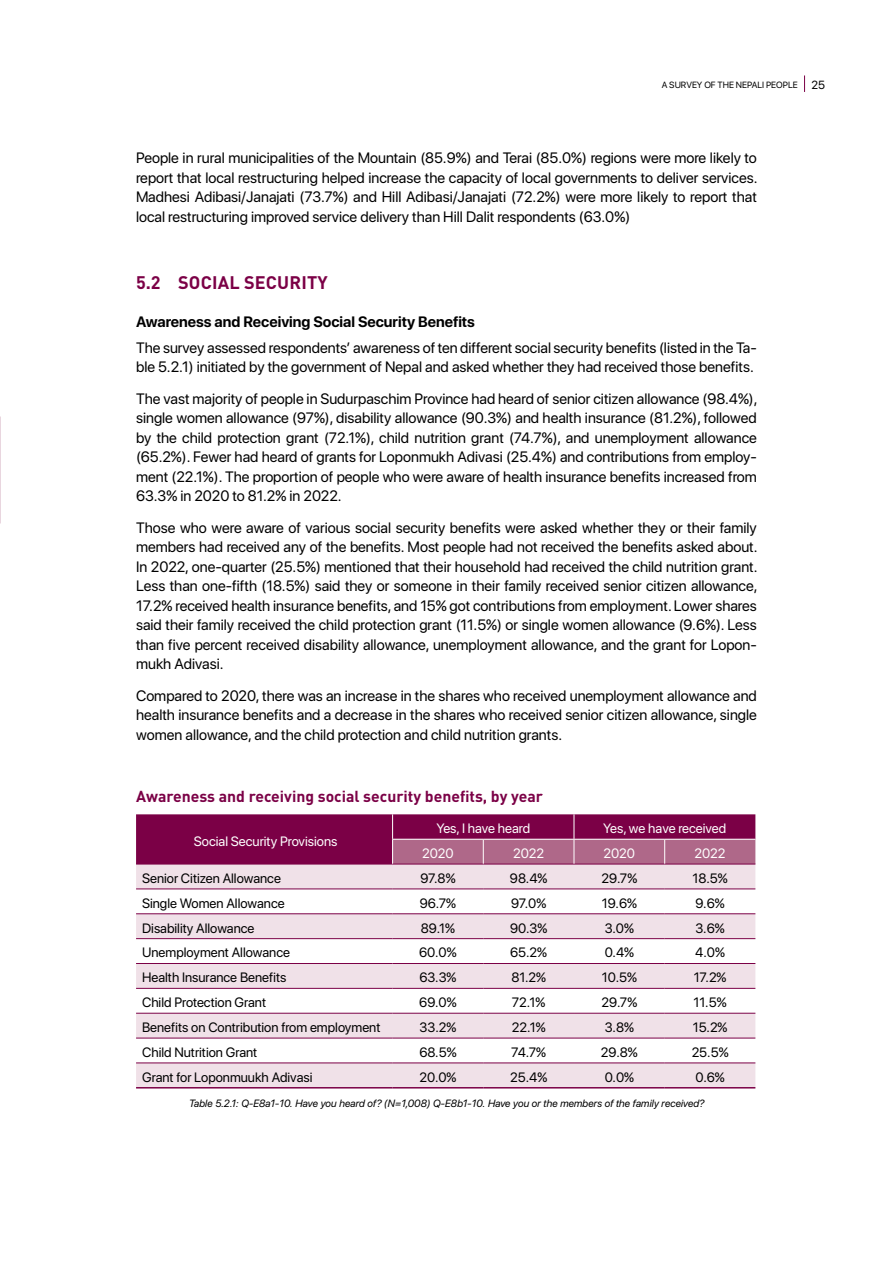
<style>
.page{position:relative;width:893px;height:1263px;background:#fff}
.page>*{position:absolute;margin:0;border:0;box-sizing:border-box;transform-origin:0 0}
.t1{font:700 18px "DIN Pro";letter-spacing:.01em;color:#7b0046}
.t2{font:700 15.75px "DIN Pro";color:#7b0046}
.t3{font:15px/19.5px "SF Pro Display";color:#000;text-align:justify}
.t4{font:700 15px "SF Pro Display";color:#000}
.t5{font:13.5px "SF Pro Display";color:#000}
.t6{font:13.5px "SF Pro Display";color:#fff}
.t7{font:italic 10.5px "SF Pro Display";color:#000}
.t8{font:9px "SF Pro Display";color:#000}
.s1{font-size:11.7px}
</style>
<div class="page">
<svg style="left:804px;top:75px;width:1px;height:17px"></svg>
<div style="left:136px;top:865px;width:619px;height:222px;background:#f0e1e8"></div>
<svg style="left:136px;top:889px;width:619px;height:173px"></svg>
<hr style="left:136px;top:864px;width:257px;height:1px;background:#7b0046">
<hr style="left:393px;top:864px;width:90px;height:1px;background:#7b0046">
<hr style="left:483px;top:864px;width:91px;height:1px;background:#7b0046">
<hr style="left:574px;top:864px;width:91px;height:1px;background:#7b0046">
<hr style="left:665px;top:864px;width:90px;height:1px;background:#7b0046">
<hr style="left:136px;top:888px;width:257px;height:1px;background:#7b0046">
<hr style="left:393px;top:888px;width:90px;height:1px;background:#7b0046">
<hr style="left:483px;top:888px;width:91px;height:1px;background:#7b0046">
<hr style="left:574px;top:888px;width:91px;height:1px;background:#7b0046">
<hr style="left:665px;top:888px;width:90px;height:1px;background:#7b0046">
<hr style="left:136px;top:913px;width:257px;height:1px;background:#7b0046">
<hr style="left:393px;top:913px;width:90px;height:1px;background:#7b0046">
<hr style="left:483px;top:913px;width:91px;height:1px;background:#7b0046">
<hr style="left:574px;top:913px;width:91px;height:1px;background:#7b0046">
<hr style="left:665px;top:913px;width:90px;height:1px;background:#7b0046">
<hr style="left:136px;top:938px;width:257px;height:1px;background:#7b0046">
<hr style="left:393px;top:938px;width:90px;height:1px;background:#7b0046">
<hr style="left:483px;top:938px;width:91px;height:1px;background:#7b0046">
<hr style="left:574px;top:938px;width:91px;height:1px;background:#7b0046">
<hr style="left:665px;top:938px;width:90px;height:1px;background:#7b0046">
<hr style="left:136px;top:963px;width:257px;height:1px;background:#7b0046">
<hr style="left:393px;top:963px;width:90px;height:1px;background:#7b0046">
<hr style="left:483px;top:963px;width:91px;height:1px;background:#7b0046">
<hr style="left:574px;top:963px;width:91px;height:1px;background:#7b0046">
<hr style="left:665px;top:963px;width:90px;height:1px;background:#7b0046">
<hr style="left:136px;top:988px;width:257px;height:1px;background:#7b0046">
<hr style="left:393px;top:988px;width:90px;height:1px;background:#7b0046">
<hr style="left:483px;top:988px;width:91px;height:1px;background:#7b0046">
<hr style="left:574px;top:988px;width:91px;height:1px;background:#7b0046">
<hr style="left:665px;top:988px;width:90px;height:1px;background:#7b0046">
<hr style="left:136px;top:1013px;width:257px;height:1px;background:#7b0046">
<hr style="left:393px;top:1013px;width:90px;height:1px;background:#7b0046">
<hr style="left:483px;top:1013px;width:91px;height:1px;background:#7b0046">
<hr style="left:574px;top:1013px;width:91px;height:1px;background:#7b0046">
<hr style="left:665px;top:1013px;width:90px;height:1px;background:#7b0046">
<hr style="left:136px;top:1038px;width:257px;height:1px;background:#7b0046">
<hr style="left:393px;top:1038px;width:90px;height:1px;background:#7b0046">
<hr style="left:483px;top:1038px;width:91px;height:1px;background:#7b0046">
<hr style="left:574px;top:1038px;width:91px;height:1px;background:#7b0046">
<hr style="left:665px;top:1038px;width:90px;height:1px;background:#7b0046">
<hr style="left:136px;top:1062px;width:257px;height:1px;background:#7b0046">
<hr style="left:393px;top:1062px;width:90px;height:1px;background:#7b0046">
<hr style="left:483px;top:1062px;width:91px;height:1px;background:#7b0046">
<hr style="left:574px;top:1062px;width:91px;height:1px;background:#7b0046">
<hr style="left:665px;top:1062px;width:90px;height:1px;background:#7b0046">
<svg style="left:136px;top:814px;width:619px;height:50px;background:#8c225c"></svg>
<hr style="left:136px;top:1087px;width:257px;height:1px;background:#7b0046">
<hr style="left:393px;top:1087px;width:90px;height:1px;background:#7b0046">
<hr style="left:483px;top:1087px;width:91px;height:1px;background:#7b0046">
<hr style="left:574px;top:1087px;width:91px;height:1px;background:#7b0046">
<hr style="left:665px;top:1087px;width:90px;height:1px;background:#7b0046">
<p class="t8" style="left:662px;top:78px;width:165px">A survey of the nepali people <span class="s1">25</span></p>
<p class="t3" style="left:136px;top:147px;width:623px">People in rural municipalities of the Mountain (85.9%) and Terai (85.0%) regions were more likely to report that local restructuring helped increase the capacity of local governments to deliver services.<br>Madhesi Adibasi/Janajati (73.7%) and Hill Adibasi/Janajati (72.2%) were more likely to report that local restructuring improved service delivery than Hill Dalit respondents (63.0%)</p>
<p class="t1" style="left:136px;top:270px;width:193px">5.2 Social Security</p>
<p class="t4" style="left:136px;top:313px;width:340px">Awareness and Receiving Social Security Benefits</p>
<p class="t3" style="left:136px;top:336px;width:622px">The survey assessed respondents’ awareness of ten different social security benefits (listed in the Ta&shy;ble 5.2.1) initiated by the government of Nepal and asked whether they had received those benefits.</p>
<p class="t3" style="left:136px;top:387px;width:623px">The vast majority of people in Sudurpaschim Province had heard of senior citizen allowance (98.4%), single women allowance (97%), disability allowance (90.3%) and health insurance (81.2%), followed by the child protection grant (72.1%), child nutrition grant (74.7%), and unemployment allowance (65.2%). Fewer had heard of grants for Loponmukh Adivasi (25.4%) and contributions from employ&shy;ment (22.1%). The proportion of people who were aware of health insurance benefits increased from 63.3% in 2020 to 81.2% in 2022.</p>
<p class="t3" style="left:136px;top:516px;width:623px">Those who were aware of various social security benefits were asked whether they or their family members had received any of the benefits. Most people had not received the benefits asked about.<br>In 2022, one-quarter (25.5%) mentioned that their household had received the child nutrition grant.<br>Less than one-fifth (18.5%) said they or someone in their family received senior citizen allowance, 17.2% received health insurance benefits, and 15% got contributions from employment. Lower shares said their family received the child protection grant (11.5%) or single women allowance (9.6%). Less than five percent received disability allowance, unemployment allowance, and the grant for Lopon&shy;mukh Adivasi.</p>
<p class="t3" style="left:136px;top:684px;width:622px">Compared to 2020, there was an increase in the shares who received unemployment allowance and health insurance benefits and a decrease in the shares who received senior citizen allowance, single women allowance, and the child protection and child nutrition grants.</p>
<p class="t2" style="left:136px;top:785px;width:408px">Awareness and receiving social security benefits, by year</p>
<p class="t6" style="left:191px;top:831px;width:148px">Social Security Provisions</p>
<p class="t6" style="left:436px;top:819px;width:95px">Yes, I have heard</p>
<p class="t6" style="left:603px;top:819px;width:125px">Yes, we have received</p>
<p class="t6" style="left:422px;top:843px;width:33px">2020</p>
<p class="t6" style="left:513px;top:843px;width:32px">2022</p>
<p class="t6" style="left:604px;top:843px;width:33px">2020</p>
<p class="t6" style="left:695px;top:843px;width:32px">2022</p>
<p class="t5" style="left:142px;top:868px;width:140px">Senior Citizen Allowance</p>
<p class="t5" style="left:420px;top:868px;width:37px">97.8%</p>
<p class="t5" style="left:510px;top:868px;width:39px">98.4%</p>
<p class="t5" style="left:601px;top:868px;width:37px">29.7%</p>
<p class="t5" style="left:692px;top:868px;width:37px">18.5%</p>
<p class="t5" style="left:142px;top:893px;width:144px">Single Women Allowance</p>
<p class="t5" style="left:420px;top:893px;width:38px">96.7%</p>
<p class="t5" style="left:511px;top:893px;width:37px">97.0%</p>
<p class="t5" style="left:602px;top:893px;width:37px">19.6%</p>
<p class="t5" style="left:695px;top:893px;width:31px">9.6%</p>
<p class="t5" style="left:142px;top:918px;width:114px">Disability Allowance</p>
<p class="t5" style="left:421px;top:918px;width:36px">89.1%</p>
<p class="t5" style="left:510px;top:918px;width:39px">90.3%</p>
<p class="t5" style="left:605px;top:918px;width:31px">3.0%</p>
<p class="t5" style="left:695px;top:918px;width:31px">3.6%</p>
<p class="t5" style="left:142px;top:943px;width:149px">Unemployment Allowance</p>
<p class="t5" style="left:419px;top:943px;width:39px">60.0%</p>
<p class="t5" style="left:510px;top:943px;width:38px">65.2%</p>
<p class="t5" style="left:605px;top:943px;width:31px">0.4%</p>
<p class="t5" style="left:695px;top:943px;width:31px">4.0%</p>
<p class="t5" style="left:142px;top:968px;width:146px">Health Insurance Benefits</p>
<p class="t5" style="left:419px;top:968px;width:39px">63.3%</p>
<p class="t5" style="left:511px;top:968px;width:36px">81.2%</p>
<p class="t5" style="left:602px;top:968px;width:37px">10.5%</p>
<p class="t5" style="left:694px;top:968px;width:34px">17.2%</p>
<p class="t5" style="left:142px;top:993px;width:126px">Child Protection Grant</p>
<p class="t5" style="left:419px;top:993px;width:39px">69.0%</p>
<p class="t5" style="left:512px;top:993px;width:35px">72.1%</p>
<p class="t5" style="left:602px;top:993px;width:37px">29.7%</p>
<p class="t5" style="left:694px;top:993px;width:34px">11.5%</p>
<p class="t5" style="left:142px;top:1017px;width:240px">Benefits on Contribution from employment</p>
<p class="t5" style="left:420px;top:1017px;width:38px">33.2%</p>
<p class="t5" style="left:512px;top:1017px;width:35px">22.1%</p>
<p class="t5" style="left:605px;top:1017px;width:31px">3.8%</p>
<p class="t5" style="left:693px;top:1017px;width:36px">15.2%</p>
<p class="t5" style="left:142px;top:1042px;width:117px">Child Nutrition Grant</p>
<p class="t5" style="left:419px;top:1042px;width:39px">68.5%</p>
<p class="t5" style="left:511px;top:1042px;width:36px">74.7%</p>
<p class="t5" style="left:601px;top:1042px;width:38px">29.8%</p>
<p class="t5" style="left:692px;top:1042px;width:38px">25.5%</p>
<p class="t5" style="left:142px;top:1067px;width:172px">Grant for Loponmuukh Adivasi</p>
<p class="t5" style="left:419px;top:1067px;width:39px">20.0%</p>
<p class="t5" style="left:510px;top:1067px;width:39px">25.4%</p>
<p class="t5" style="left:605px;top:1067px;width:31px">0.0%</p>
<p class="t5" style="left:695px;top:1067px;width:31px">0.6%</p>
<p class="t7" style="left:189px;top:1096px;width:517px">Table 5.2.1: Q-E8a1-10. Have you heard of? (N=1,008) Q-E8b1-10. Have you or the members of the family received?</p>
</div>
